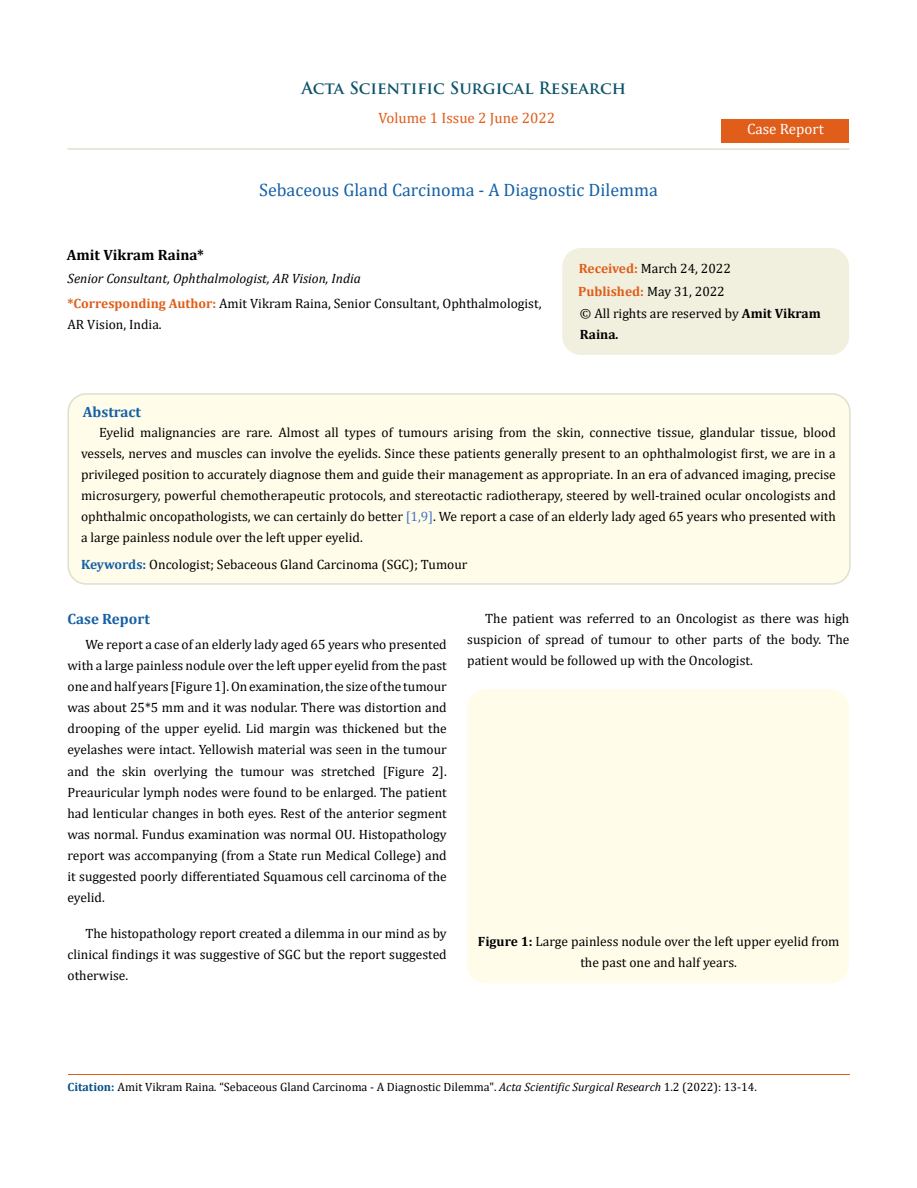
<style>
.page{position:relative;width:917px;height:1188px;background:#fff}
.page>*{position:absolute;margin:0;border:0;box-sizing:border-box;transform-origin:0 0}
.t1{font:18px "Cambria";color:#1560a6}
.t2{font:700 16.5px "Trajan Pro";color:#0e546a}
.t3{font:15px "Cambria";color:#e05d1a}
.t4{font:700 15px "Cambria";color:#1560a6}
.t5{font:700 15px "Cambria";color:#000}
.t6{font:15px "Cambria";color:#fff}
.t7{font:13.5px/21px "Cambria";color:#000;text-align:justify}
.t8{font:12px "Cambria";color:#000}
.s1{font-style:italic}
.s2{font-weight:700;color:#e05d1a}
.s3{font-weight:700}
.s4{font-weight:700;font-style:italic}
.s5{color:#4472c4}
.s6{font-weight:700;color:#1560a6}
.s7{font-weight:700;color:#035089}
</style>
<div class="page">
<div style="left:721px;top:119px;width:128px;height:23px;background:#e05d1a"></div>
<div style="left:563px;top:249px;width:285px;height:105px;background:#f1f0de;border-radius:18px"></div>
<div style="left:562px;top:248px;width:287px;height:107px;border:2px solid #f1f0de;border-radius:18px"></div>
<div style="left:68px;top:394px;width:781px;height:190px;background:#fffde9;border-radius:18px"></div>
<div style="left:67px;top:393px;width:783px;height:192px;border:2px solid #e0dfcd;border-radius:18px"></div>
<div style="left:467px;top:689px;width:381px;height:294px;background:#fffde9;border-radius:18px"></div>
<hr style="left:68px;top:1075px;width:781px;height:1px;background:#e05d1a">
<hr style="left:67px;top:148px;width:782px;height:2px;background:#e0dfcd">
<p class="t2" style="left:301px;top:77px;width:326px">Acta Scientific Surgical Research</p>
<p class="t3" style="left:378px;top:109px;width:178px">Volume 1 Issue 2 June 2022</p>
<h1 class="t1" style="left:259px;top:180px;width:400px">Sebaceous Gland Carcinoma - A Diagnostic Dilemma</h1>
<p class="t6" style="left:747px;top:120px;width:78px">Case Report</p>
<p class="t5" style="left:67px;top:245px;width:139px">Amit Vikram Raina*</p>
<p class="t7" style="left:67px;top:266px;width:475px;line-height:24.6px"><span class="s1">Senior Consultant, Ophthalmologist, AR Vision, India<br></span><span class="s2">*Corresponding Author:</span> Amit Vikram Raina, Senior Consultant, Ophthalmologist,</p>
<p class="t7" style="left:67px;top:313px;width:96px">AR Vision, India.</p>
<p class="t7" style="left:578px;top:257px;width:154px;line-height:23px"><span class="s2">Received:</span> March 24, 2022<br><span class="s2">Published:</span> May 31, 2022</p>
<p class="t7" style="left:580px;top:303px;width:242px">© All rights are reserved by <span class="s3">Amit Vikram<br>Raina</span><span class="s4">.</span></p>
<p class="t4" style="left:83px;top:402px;width:60px">Abstract</p>
<p class="t7" style="left:81px;top:421px;width:756px;text-indent:18px">Eyelid malignancies are rare. Almost all types of tumours arising from the skin, connective tissue, glandular tissue, blood vessels, nerves and muscles can involve the eyelids. Since these patients generally present to an ophthalmologist first, we are in a privileged position to accurately diagnose them and guide their management as appropriate. In an era of advanced imaging, precise microsurgery, powerful chemotherapeutic protocols, and stereotactic radiotherapy, steered by well-trained ocular oncologists and ophthalmic oncopathologists, we can certainly do better <span class="s5">[1,9]</span>. We report a case of an elderly lady aged 65 years who presented with a large painless nodule over the left upper eyelid.</p>
<p class="t7" style="left:81px;top:553px;width:388px"><span class="s6">Keywords:</span> Oncologist; Sebaceous Gland Carcinoma (SGC); Tumour</p>
<p class="t4" style="left:67px;top:608px;width:84px">Case Report</p>
<p class="t7" style="left:67px;top:634px;width:381px;text-indent:18px">We report a case of an elderly lady aged 65 years who presented with a large painless nodule over the left upper eyelid from the past one and half years [Figure 1]. On examination, the size of the tumour was about 25*5 mm and it was nodular. There was distortion and drooping of the upper eyelid. Lid margin was thickened but the eyelashes were intact. Yellowish material was seen in the tumour and the skin overlying the tumour was stretched [Figure 2].<br>Preauricular lymph nodes were found to be enlarged. The patient had lenticular changes in both eyes. Rest of the anterior segment was normal. Fundus examination was normal OU. Histopathology report was accompanying (from a State run Medical College) and it suggested poorly differentiated Squamous cell carcinoma of the eyelid.</p>
<p class="t7" style="left:67px;top:922px;width:381px;text-indent:18px">The histopathology report created a dilemma in our mind as by clinical findings it was suggestive of SGC but the report suggested otherwise.</p>
<p class="t7" style="left:467px;top:608px;width:384px;text-indent:18px">The patient was referred to an Oncologist as there was high suspicion of spread of tumour to other parts of the body. The patient would be followed up with the Oncologist.</p>
<p class="t7" style="left:478px;top:930px;width:363px;text-align:center"><span class="s3">Figure 1:</span> Large painless nodule over the left upper eyelid from the past one and half years.</p>
<p class="t8" style="left:68px;top:1080px;width:690px"><span class="s7">Citation:</span> Amit Vikram Raina<span class="s1">.</span> “Sebaceous Gland Carcinoma - A Diagnostic Dilemma". <span class="s1">Acta Scientific Surgical Research</span> 1.2 (2022): 13-14.</p>
</div>
